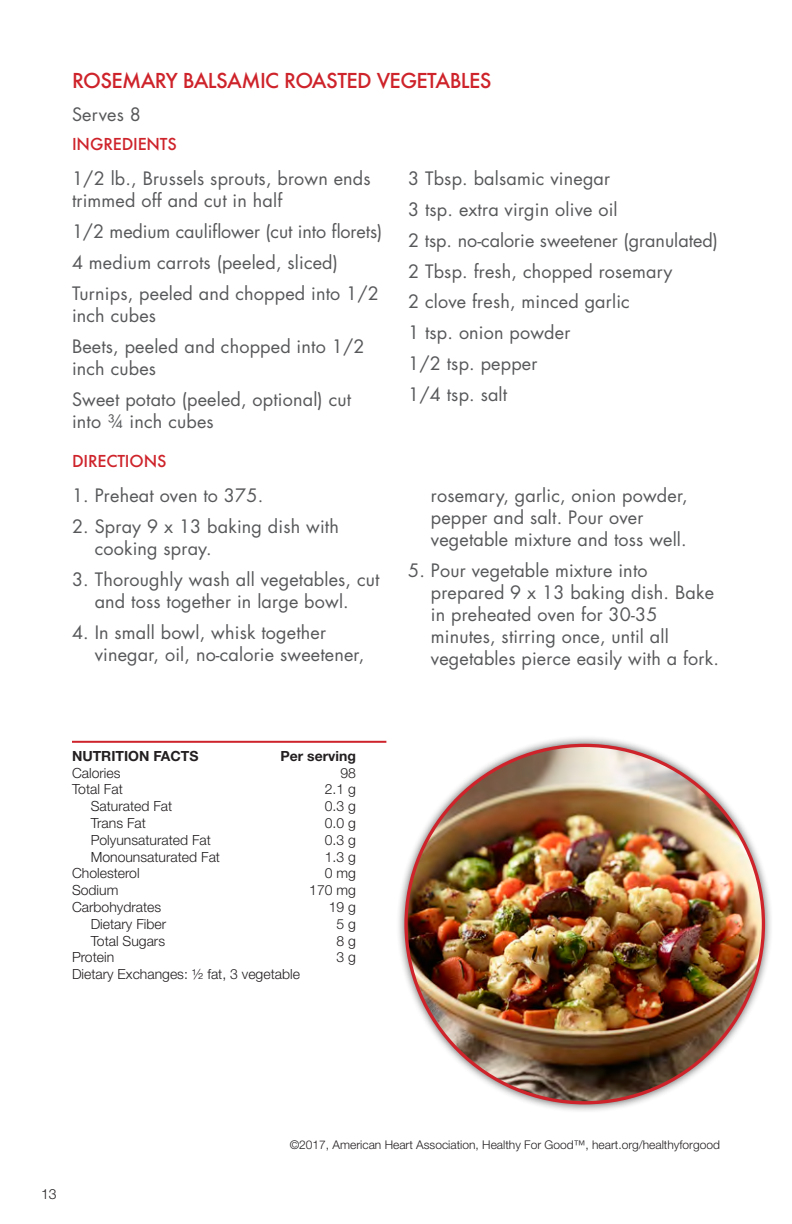
<style>
.page{position:relative;width:792px;height:1224px;background:#fff}
.page>*{position:absolute;margin:0;border:0;box-sizing:border-box;transform-origin:0 0}
.t1{font:500 20px "Futura";letter-spacing:-.03em;color:#ce232a}
.Normal__Web{font:18px/22px "Futura Std";letter-spacing:.01em;color:#57585a}
.t2{font:500 16px "Futura";letter-spacing:-.01em;color:#ce232a}
.t3{font:300 14px "Helvetica Neue LT Std";color:#231f20}
.t4{font:700 14px "Helvetica Neue LT Std";color:#231f20}
.t5{font:300 12px "Helvetica Neue LT Std";color:#231f20}
</style>
<div class="page">
<hr style="left:72px;top:741px;width:314px;height:2px;background:#ce232a">
<div style="left:396px;top:735px;width:378px;height:378px;background:#231f20;opacity:.75"></div>
<img style="left:406px;top:745px;width:357px;height:358px;border-radius:179px">
<p class="t1" style="left:72px;top:67px;width:421px">ROSEMARY BALSAMIC ROASTED VEGETABLES</p>
<p class="Normal__Web" style="left:72px;top:104px;width:70px">Serves 8</p>
<p class="t2" style="left:72px;top:133px;width:106px">INGREDIENTS</p>
<p class="Normal__Web" style="left:72px;top:167px;width:300px">1/2 lb., Brussels sprouts, brown ends trimmed off and cut in half</p>
<p class="Normal__Web" style="left:72px;top:220px;width:312px">1/2 medium cauliflower (cut into florets)</p>
<p class="Normal__Web" style="left:72px;top:251px;width:268px">4 medium carrots (peeled, sliced)</p>
<p class="Normal__Web" style="left:72px;top:282px;width:309px">Turnips, peeled and chopped into 1/2 inch cubes</p>
<p class="Normal__Web" style="left:72px;top:335px;width:294px">Beets, peeled and chopped into 1/2 inch cubes</p>
<p class="Normal__Web" style="left:72px;top:388px;width:281px">Sweet potato (peeled, optional) cut into ¾ inch cubes</p>
<p class="t2" style="left:72px;top:450px;width:96px">DIRECTIONS</p>
<p class="Normal__Web" style="left:72px;top:484px;width:193px">1. Preheat oven to 375.</p>
<p class="Normal__Web" style="left:95px;top:515px;width:246px;text-indent:-23px">2. Spray 9 x 13 baking dish with cooking spray.</p>
<p class="Normal__Web" style="left:72px;top:568px;width:309px;text-align:center">3. Thoroughly wash all vegetables, cut and toss together in large bowl.</p>
<p class="Normal__Web" style="left:95px;top:621px;width:271px;text-indent:-23px">4. In small bowl, whisk together vinegar, oil, no-calorie sweetener,</p>
<p class="Normal__Web" style="left:408px;top:167px;width:204px">3 Tbsp. balsamic vinegar</p>
<p class="Normal__Web" style="left:408px;top:198px;width:211px">3 tsp. extra virgin olive oil</p>
<p class="Normal__Web" style="left:408px;top:229px;width:311px">2 tsp. no-calorie sweetener (granulated)</p>
<p class="Normal__Web" style="left:408px;top:260px;width:266px">2 Tbsp. fresh, chopped rosemary</p>
<p class="Normal__Web" style="left:408px;top:291px;width:223px">2 clove fresh, minced garlic</p>
<p class="Normal__Web" style="left:408px;top:322px;width:164px">1 tsp. onion powder</p>
<p class="Normal__Web" style="left:408px;top:353px;width:131px">1/2 tsp. pepper</p>
<p class="Normal__Web" style="left:408px;top:384px;width:101px">1/4 tsp. salt</p>
<p class="Normal__Web" style="left:431px;top:484px;width:258px">rosemary, garlic, onion powder, pepper and salt. Pour over vegetable mixture and toss well.</p>
<p class="Normal__Web" style="left:431px;top:559px;width:290px;text-indent:-23px">5. Pour vegetable mixture into prepared 9 x 13 baking dish. Bake in preheated oven for 30-35 minutes, stirring once, until all vegetables pierce easily with a fork.</p>
<p class="t4" style="left:72px;top:747px;width:128px">NUTRITION FACTS</p>
<p class="t4" style="left:281px;top:747px;width:77px">Per serving</p>
<p class="t3" style="left:72px;top:764px;width:50px">Calories</p>
<p class="t3" style="left:340px;top:764px;width:17px">98</p>
<p class="t3" style="left:72px;top:781px;width:52px">Total Fat</p>
<p class="t3" style="left:325px;top:781px;width:33px">2.1 g</p>
<p class="t3" style="left:91px;top:798px;width:83px">Saturated Fat</p>
<p class="t3" style="left:325px;top:798px;width:33px">0.3 g</p>
<p class="t3" style="left:91px;top:814px;width:57px">Trans Fat</p>
<p class="t3" style="left:325px;top:814px;width:33px">0.0 g</p>
<p class="t3" style="left:91px;top:831px;width:122px">Polyunsaturated Fat</p>
<p class="t3" style="left:325px;top:831px;width:33px">0.3 g</p>
<p class="t3" style="left:91px;top:848px;width:131px">Monounsaturated Fat</p>
<p class="t3" style="left:325px;top:848px;width:33px">1.3 g</p>
<p class="t3" style="left:72px;top:865px;width:69px">Cholesterol</p>
<p class="t3" style="left:325px;top:865px;width:33px">0 mg</p>
<p class="t3" style="left:72px;top:882px;width:48px">Sodium</p>
<p class="t3" style="left:309px;top:882px;width:48px">170 mg</p>
<p class="t3" style="left:72px;top:898px;width:91px">Carbohydrates</p>
<p class="t3" style="left:329px;top:898px;width:29px">19 g</p>
<p class="t3" style="left:91px;top:915px;width:77px">Dietary Fiber</p>
<p class="t3" style="left:337px;top:915px;width:21px">5 g</p>
<p class="t3" style="left:91px;top:932px;width:76px">Total Sugars</p>
<p class="t3" style="left:337px;top:932px;width:21px">8 g</p>
<p class="t3" style="left:72px;top:949px;width:44px">Protein</p>
<p class="t3" style="left:337px;top:949px;width:21px">3 g</p>
<p class="t3" style="left:72px;top:966px;width:229px">Dietary Exchanges: ½ fat, 3 vegetable</p>
<p class="t3" style="left:41px;top:1185px;width:17px">13</p>
<p class="t5" style="left:290px;top:1138px;width:432px">©2017, American Heart Association, Healthy For Good™, heart.org/healthyforgood</p>
</div>
